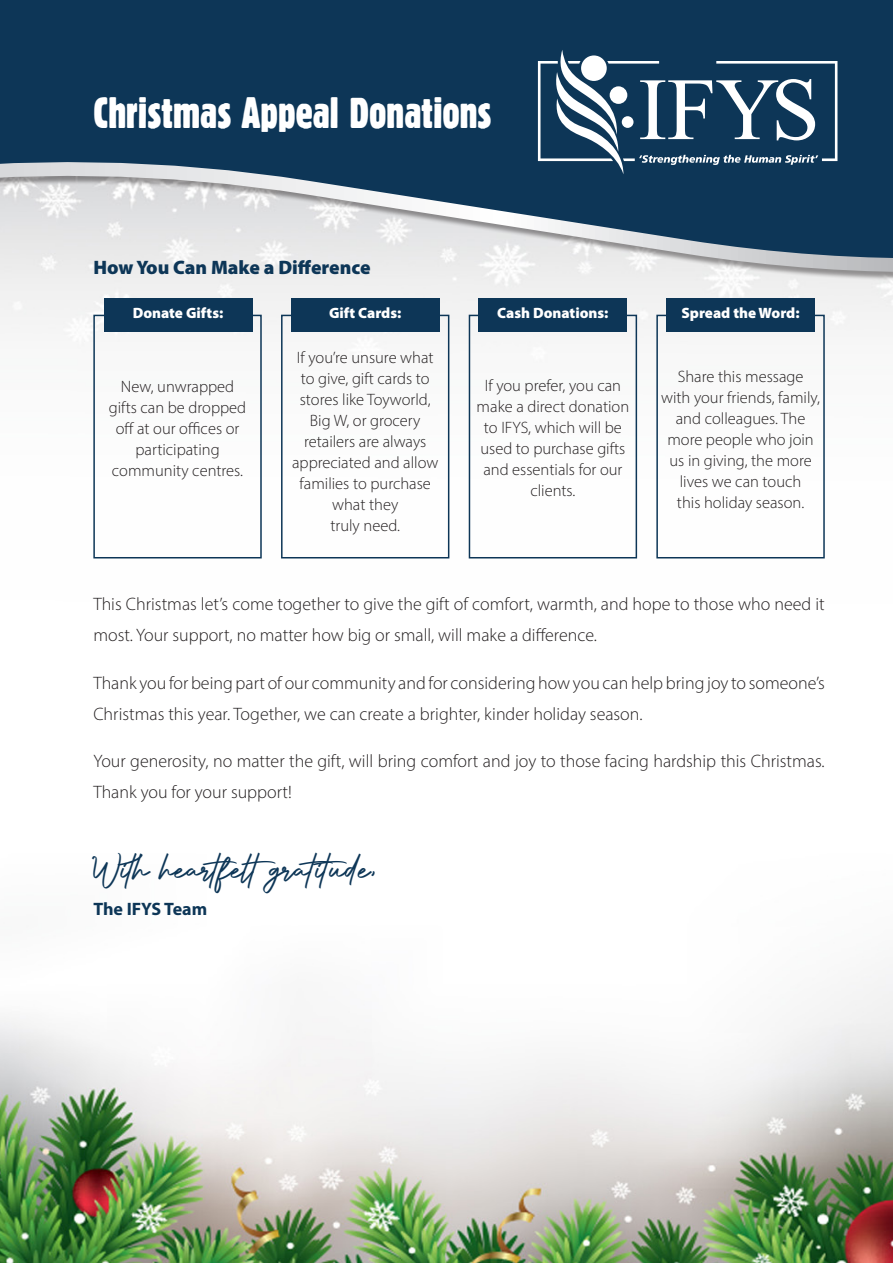
<style>
.page{position:relative;width:893px;height:1263px;background:#fff}
.page>*{position:absolute;margin:0;border:0;box-sizing:border-box;transform-origin:0 0}
.t1{font:45px "Authentic Signature";color:#0d3657}
.t2{font:42px "Alive";color:#fff}
.t3{font:900 19.5px "Myriad Pro";color:#0d3657}
.t4{font:300 18px/30.9px "Myriad Pro";color:#231f20}
.t5{font:700 18px "Myriad Pro";color:#0d3657}
.t6{font:300 16.5px/21px "Myriad Pro";color:#231f20;text-align:center}
.t7{font:900 15px "Myriad Pro";color:#fff}
</style>
<div class="page">
<img style="left:0;top:287px;width:893px;height:976px">
<svg style="left:0;top:0;width:893px;height:287px;background:#547086"></svg>
<svg style="left:538px;top:50px;width:299px;height:124px"></svg>
<div style="left:93px;top:315px;width:169px;height:243px;border:2px solid #0d3657"></div>
<div style="left:281px;top:315px;width:168px;height:243px;border:2px solid #0d3657"></div>
<div style="left:469px;top:315px;width:168px;height:243px;border:2px solid #0d3657"></div>
<div style="left:656px;top:315px;width:169px;height:243px;border:2px solid #0d3657"></div>
<div style="left:104px;top:298px;width:148px;height:33px;background:#0d3657"></div>
<div style="left:291px;top:298px;width:148px;height:33px;background:#0d3657"></div>
<div style="left:479px;top:298px;width:148px;height:33px;background:#0d3657"></div>
<div style="left:666px;top:298px;width:149px;height:33px;background:#0d3657"></div>
<h2 class="t2" style="left:93px;top:87px;width:400px">Christmas Appeal Donations</h2>
<p class="t3" style="left:93px;top:254px;width:279px">How You Can Make a Difference</p>
<p class="t7" style="left:133px;top:303px;width:92px">Donate Gifts:</p>
<p class="t7" style="left:329px;top:303px;width:74px">Gift Cards:</p>
<p class="t7" style="left:497px;top:303px;width:113px">Cash Donations:</p>
<p class="t7" style="left:681px;top:303px;width:120px">Spread the Word:</p>
<p class="t6" style="left:109px;top:375px;width:139px">New, unwrapped gifts can be dropped off at our offices or participating community centres.</p>
<p class="t6" style="left:292px;top:346px;width:148px">If you’re unsure what to give, gift cards to stores like Toyworld,<br>Big W, or grocery retailers are always appreciated and allow families to purchase what they<br>truly need.</p>
<p class="t6" style="left:477px;top:374px;width:154px">If you prefer, you can make a direct donation to IFYS, which will be used to purchase gifts and essentials for our clients.</p>
<p class="t6" style="left:661px;top:366px;width:160px">Share this message with your friends, family, and colleagues. The more people who join us in giving, the more lives we can touch<br>this holiday season.</p>
<p class="t4" style="left:93px;top:588px;width:733px">This Christmas let’s come together to give the gift of comfort, warmth, and hope to those who need it most. Your support, no matter how big or small, will make a difference.</p>
<p class="t4" style="left:93px;top:667px;width:733px">Thank you for being part of our community and for considering how you can help bring joy to someone’s<br>Christmas this year. Together, we can create a brighter, kinder holiday season.</p>
<p class="t4" style="left:93px;top:746px;width:733px">Your generosity, no matter the gift, will bring comfort and joy to those facing hardship this Christmas.<br>Thank you for your support!</p>
<h1 class="t1" style="left:93px;top:844px;width:285px">Withheartfeltgratitude,</h1>
<p class="t5" style="left:93px;top:897px;width:115px">The IFYS Team</p>
</div>
